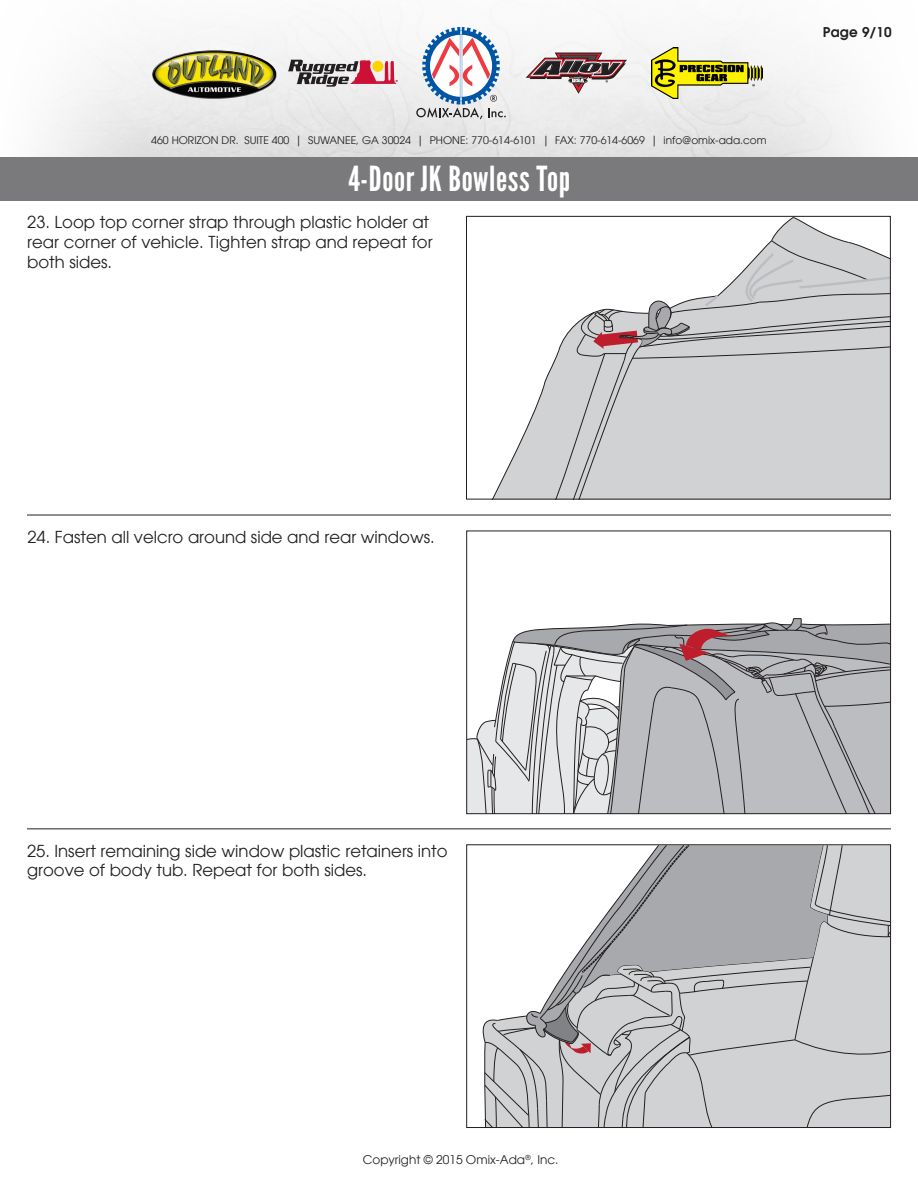
<style>
.page{position:relative;width:918px;height:1188px;background:#fff}
.page>*{position:absolute;margin:0;border:0;box-sizing:border-box;transform-origin:0 0}
.t1{font:34.5px "League Gothic";letter-spacing:.02em;color:#fff}
.t2{font:16.5px/19.8px "Avant Garde LT";color:#231f20}
.t3{font:600 13.5px "Avant Garde LT";letter-spacing:.02em;color:#231f20}
.t4{font:12px "Avant Garde LT";color:#231f20}
.t5{font:10.5px "Avant Garde LT";color:#231f20}
</style>
<div class="page">
<img style="left:0;top:21px;width:863px;height:139px">
<svg style="left:416px;top:27px;width:90px;height:92px"></svg>
<svg style="left:526px;top:53px;width:101px;height:41px"></svg>
<svg style="left:288px;top:60px;width:110px;height:27px"></svg>
<div style="left:1px;top:157px;width:917px;height:44px;background:#7a797b"></div>
<img style="left:152px;top:50px;width:125px;height:49px">
<img style="left:652px;top:47px;width:111px;height:52px">
<hr style="left:27px;top:515px;width:864px;height:1px;background:#231f20">
<hr style="left:27px;top:828px;width:864px;height:1px;background:#231f20">
<svg style="left:482px;top:846px;width:407px;height:280px"></svg>
<div style="left:466px;top:844px;width:425px;height:284px;border:1px solid #231f20"></div>
<svg style="left:468px;top:618px;width:421px;height:194px;background:#bdbcbf"></svg>
<div style="left:466px;top:531px;width:425px;height:283px;border:1px solid #231f20"></div>
<svg style="left:493px;top:218px;width:396px;height:279px"></svg>
<div style="left:466px;top:216px;width:425px;height:283px;border:1px solid #231f20"></div>
<p class="t5" style="left:151px;top:134px;width:617px">460 HORIZON DR. SUITE 400 | SUWANEE, GA 30024 | PHONE: 770-614-6101 | FAX: 770-614-6069 | info@omix-ada.com</p>
<h1 class="t1" style="left:348px;top:159px;width:223px">4-Door JK Bowless Top</h1>
<p class="t2" style="left:27px;top:212px;width:407px">23. Loop top corner strap through plastic holder at rear corner of vehicle. Tighten strap and repeat for both sides.</p>
<p class="t3" style="left:823px;top:23px;width:70px">Page 9/10</p>
<p class="t2" style="left:27px;top:527px;width:409px">24. Fasten all velcro around side and rear windows.</p>
<p class="t2" style="left:27px;top:841px;width:422px">25. Insert remaining side window plastic retainers into groove of body tub. Repeat for both sides.</p>
<p class="t4" style="left:363px;top:1153px;width:197px">Copyright © 2015 Omix-Ada<sup>®</sup>, Inc.</p>
</div>
